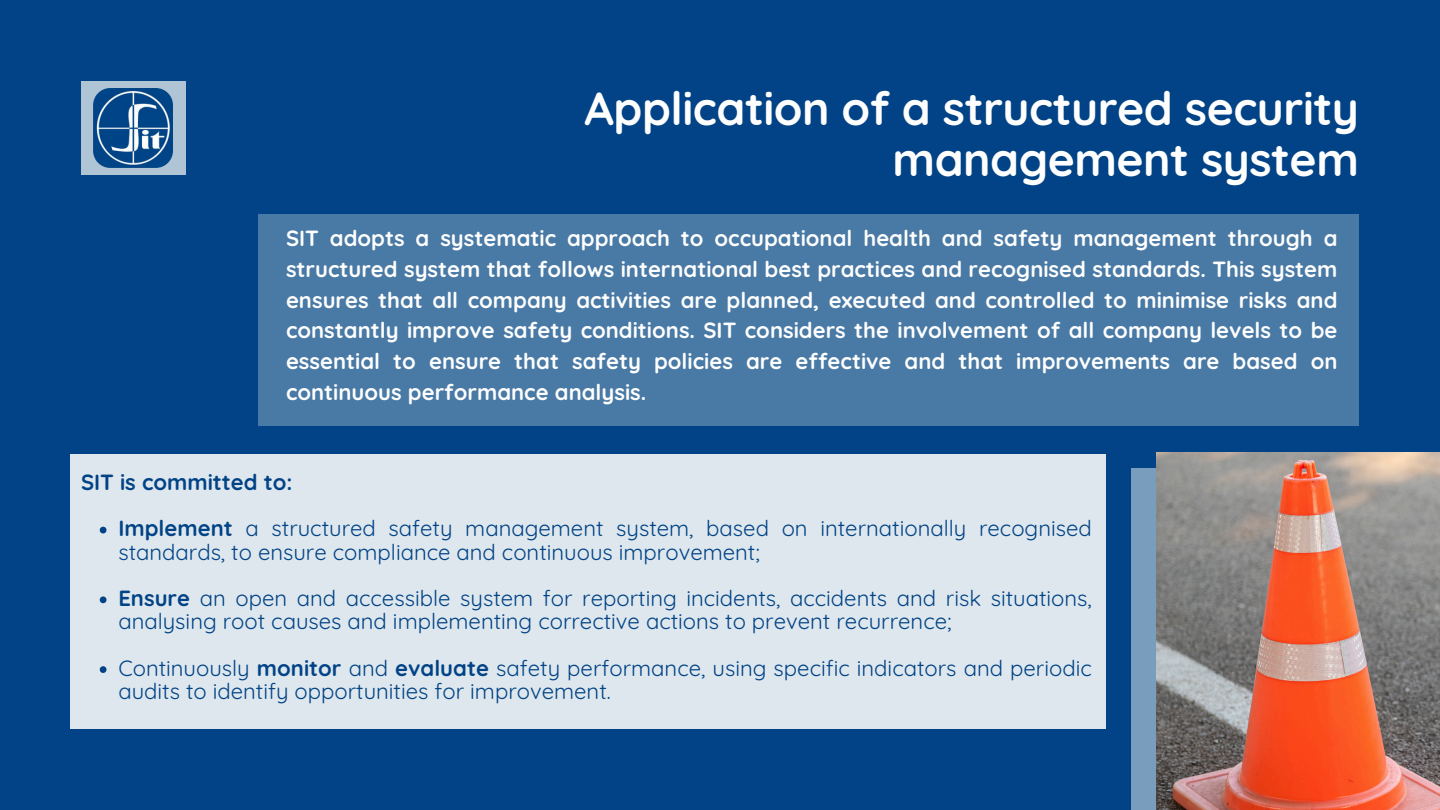
<style>
.page{position:relative;width:1440px;height:810px;background:#014386}
.page>*{position:absolute;margin:0;border:0;box-sizing:border-box;transform-origin:0 0}
.t1{font:700 46.2px/51px "Quicksand";letter-spacing:-.01em;color:#fdfefd;text-align:right}
.t2{font:700 22px/30.8px "Quicksand";color:#fdfefd;text-align:justify}
.t3{font:22px/23.2px "Quicksand";color:#014386}
.t4{font:700 22px "Quicksand";color:#014386}
.s1{font-weight:700}
</style>
<div class="page">
<div style="left:81px;top:81px;width:104px;height:94px;background:#afc4d5"></div>
<img style="left:93px;top:88px;width:80px;height:80px;border-radius:17px">
<div style="left:258px;top:214px;width:1101px;height:212px;background:#4979a5"></div>
<div style="left:1131px;top:468px;width:309px;height:342px;background:#799dbc"></div>
<img style="left:1156px;top:453px;width:284px;height:357px">
<div style="left:71px;top:455px;width:1035px;height:274px;background:#dee7ed"></div>
<svg style="left:100px;top:527px;width:6px;height:6px"></svg>
<svg style="left:100px;top:596px;width:6px;height:7px"></svg>
<svg style="left:100px;top:666px;width:6px;height:7px"></svg>
<h2 class="t1" style="left:585px;top:82px;width:776px">Application of a structured security management system</h2>
<h1 class="t2" style="left:286px;top:222px;width:1053px">SIT adopts a systematic approach to occupational health and safety management through a structured system that follows international best practices and recognised standards. This system ensures that all company activities are planned, executed and controlled to minimise risks and constantly improve safety conditions. SIT considers the involvement of all company levels to be essential to ensure that safety policies are effective and that improvements are based on continuous performance analysis.</h1>
<h2 class="t4" style="left:81px;top:468px;width:213px">SIT is committed to:</h2>
<p class="t3" style="left:118px;top:517px;width:975px"><span class="s1">Implement</span> a structured safety management system, based on internationally recognised standards, to ensure compliance and continuous improvement;</p>
<p class="t3" style="left:118px;top:586px;width:975px"><span class="s1">Ensure</span> an open and accessible system for reporting incidents, accidents and risk situations, analysing root causes and implementing corrective actions to prevent recurrence;</p>
<p class="t3" style="left:118px;top:656px;width:975px">Continuously <span class="s1">monitor</span> and <span class="s1">evaluate</span> safety performance, using specific indicators and periodic audits to identify opportunities for improvement.</p>
</div>
